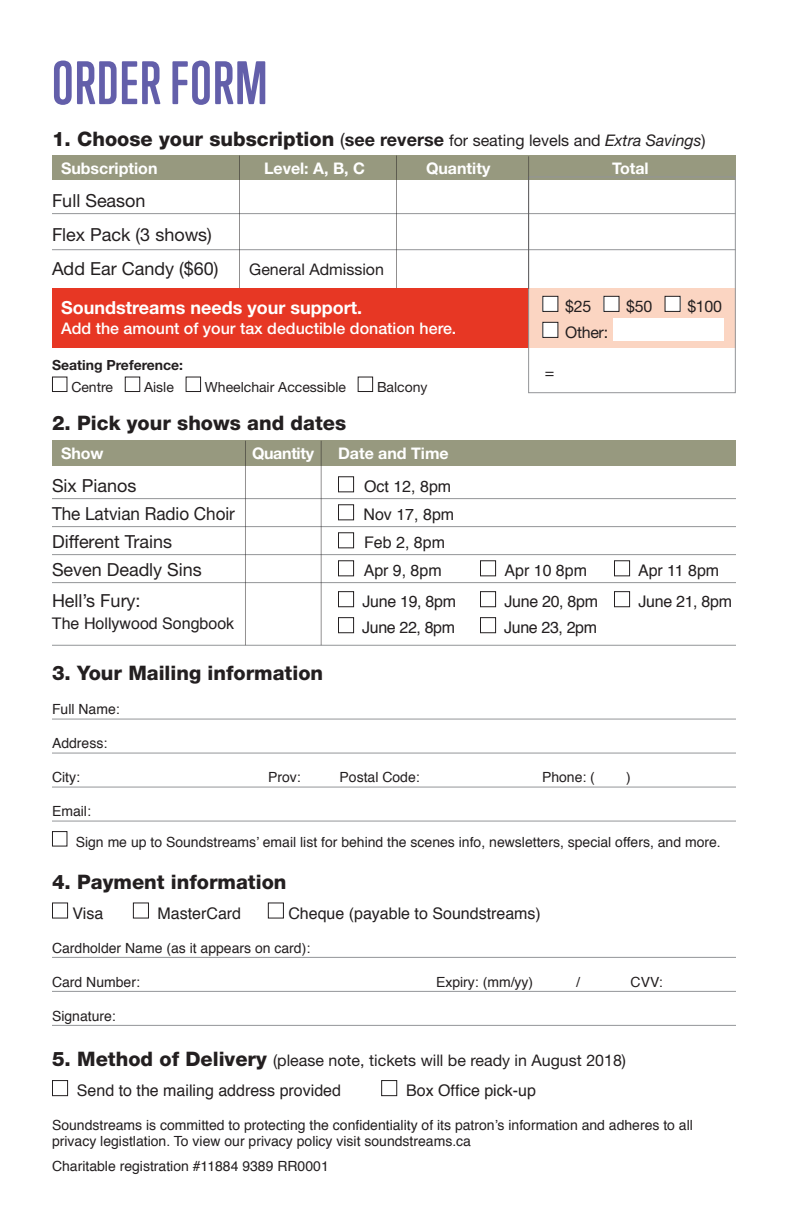
<style>
.page{position:relative;width:792px;height:1224px;background:#fff}
.page>*{position:absolute;margin:0;border:0;box-sizing:border-box;transform-origin:0 0}
.t1{font:700 56px "Trump Soft Pro";letter-spacing:.02em;color:#635faa}
.t2{font:800 20px "Helvetica Neue";color:#231f20}
.t3{font:18px "Helvetica Neue";color:#231f20}
.t4{font:700 18px "Helvetica Neue";color:#fff}
.t5{font:18px "Helvetica Neue";color:#231f20;scale:.95 1}
.t6{font:16px "Helvetica";color:#231f20}
.t7{font:16px "Helvetica Neue";color:#231f20}
.t8{font:700 16px "Helvetica Neue";color:#fff}
.t9{font:500 16px "Helvetica Neue";color:#fff}
.t10{font:16px "Helvetica";letter-spacing:-.02em;color:#231f20}
.t11{font:16px "Helvetica";letter-spacing:-.025em;color:#231f20}
.t12{font:700 16px "Helvetica Neue";letter-spacing:-.02em;color:#fff}
.t13{font:14px/16px "Helvetica";color:#231f20}
.t14{font:14px "Helvetica Neue";color:#231f20}
.t15{font:700 14px "Helvetica Neue";color:#231f20}
.s1{font-weight:400;font-size:18px}
.s2{font-weight:700;font-size:18px}
.s3{font-weight:400;font-size:16px}
.s4{font-weight:400;font-style:italic;font-size:16px}
.s5{font-weight:800;font-size:20px}
</style>
<div class="page">
<div style="left:527px;top:288px;width:209px;height:59px;background:#fbd5c2"></div>
<div style="left:52px;top:441px;width:684px;height:25px;background:#97997f"></div>
<div style="left:52px;top:288px;width:476px;height:59px;background:#e73724"></div>
<div style="left:52px;top:156px;width:684px;height:24px;background:#97997f"></div>
<div style="left:613px;top:318px;width:111px;height:23px;background:#fff"></div>
<div style="left:528px;top:176px;width:208px;height:217px;border:1px solid #939598"></div>
<hr style="left:52px;top:213px;width:684px;height:1px;background:#939598">
<hr style="left:52px;top:249px;width:684px;height:1px;background:#939598">
<hr style="left:52px;top:498px;width:684px;height:1px;background:#939598">
<hr style="left:52px;top:526px;width:684px;height:1px;background:#939598">
<hr style="left:52px;top:554px;width:684px;height:1px;background:#939598">
<hr style="left:52px;top:582px;width:684px;height:1px;background:#939598">
<hr style="left:52px;top:645px;width:684px;height:1px;background:#939598">
<hr style="left:52px;top:719px;width:684px;height:1px;background:#939598">
<hr style="left:52px;top:753px;width:684px;height:1px;background:#939598">
<hr style="left:52px;top:787px;width:684px;height:1px;background:#939598">
<hr style="left:52px;top:821px;width:684px;height:1px;background:#939598">
<hr style="left:52px;top:957px;width:684px;height:1px;background:#939598">
<hr style="left:52px;top:991px;width:684px;height:1px;background:#939598">
<hr style="left:52px;top:1025px;width:684px;height:1px;background:#939598">
<div style="left:52px;top:377px;width:15px;height:15px;border:1px solid #231f20"></div>
<div style="left:125px;top:377px;width:15px;height:15px;border:1px solid #231f20"></div>
<div style="left:186px;top:377px;width:15px;height:15px;border:1px solid #231f20"></div>
<div style="left:358px;top:377px;width:15px;height:15px;border:1px solid #231f20"></div>
<div style="left:338px;top:476px;width:16px;height:16px;border:1px solid #231f20"></div>
<div style="left:338px;top:504px;width:16px;height:16px;border:1px solid #231f20"></div>
<div style="left:338px;top:532px;width:16px;height:16px;border:1px solid #231f20"></div>
<div style="left:338px;top:560px;width:16px;height:16px;border:1px solid #231f20"></div>
<div style="left:480px;top:560px;width:16px;height:16px;border:1px solid #231f20"></div>
<div style="left:614px;top:560px;width:16px;height:16px;border:1px solid #231f20"></div>
<div style="left:338px;top:591px;width:16px;height:16px;border:1px solid #231f20"></div>
<div style="left:480px;top:591px;width:16px;height:16px;border:1px solid #231f20"></div>
<div style="left:614px;top:591px;width:16px;height:16px;border:1px solid #231f20"></div>
<div style="left:338px;top:617px;width:16px;height:16px;border:1px solid #231f20"></div>
<div style="left:480px;top:617px;width:16px;height:16px;border:1px solid #231f20"></div>
<div style="left:52px;top:831px;width:15px;height:16px;border:1px solid #231f20"></div>
<div style="left:52px;top:902px;width:16px;height:17px;border:1px solid #231f20"></div>
<div style="left:133px;top:902px;width:16px;height:17px;border:1px solid #231f20"></div>
<div style="left:268px;top:902px;width:16px;height:17px;border:1px solid #231f20"></div>
<div style="left:52px;top:1080px;width:16px;height:16px;border:1px solid #231f20"></div>
<div style="left:381px;top:1080px;width:16px;height:16px;border:1px solid #231f20"></div>
<hr style="left:245px;top:441px;width:1px;height:204px;background:#231f20">
<hr style="left:321px;top:441px;width:1px;height:204px;background:#231f20">
<hr style="left:239px;top:156px;width:1px;height:132px;background:#231f20">
<hr style="left:396px;top:156px;width:1px;height:132px;background:#231f20">
<hr style="left:528px;top:156px;width:1px;height:133px;background:#231f20">
<div style="left:543px;top:296px;width:15px;height:15px;background:#fff"></div>
<div style="left:542px;top:296px;width:16px;height:16px;border:1px solid #231f20"></div>
<div style="left:604px;top:296px;width:15px;height:15px;background:#fff"></div>
<div style="left:603px;top:296px;width:17px;height:16px;border:1px solid #231f20"></div>
<div style="left:665px;top:296px;width:15px;height:15px;background:#fff"></div>
<div style="left:665px;top:296px;width:16px;height:16px;border:1px solid #231f20"></div>
<div style="left:543px;top:322px;width:15px;height:15px;background:#fff"></div>
<div style="left:542px;top:322px;width:16px;height:16px;border:1px solid #231f20"></div>
<p class="t1" style="left:52px;top:49px;width:217px">ORDER FORM</p>
<p class="t2" style="left:52px;top:127px;width:655px">1. Choose your subscription <span class="s1">(</span><span class="s2">see reverse</span> <span class="s3">for seating levels and</span> <span class="s4">Extra Savings</span><span class="s3">)</span></p>
<p class="t8" style="left:61px;top:159px;width:98px">Subscription</p>
<p class="t8" style="left:264px;top:159px;width:103px">Level: A, B, C</p>
<p class="t8" style="left:426px;top:159px;width:66px">Quantity</p>
<p class="t8" style="left:612px;top:159px;width:38px">Total</p>
<p class="t3" style="left:52px;top:190px;width:95px">Full Season</p>
<p class="t3" style="left:52px;top:224px;width:161px">Flex Pack (3 shows)</p>
<p class="t3" style="left:52px;top:258px;width:168px">Add Ear Candy ($60)</p>
<p class="t4" style="left:61px;top:297px;width:303px">Soundstreams needs your support.</p>
<p class="t9" style="left:61px;top:318px;width:397px">Add the amount of your tax deductible donation here.</p>
<p class="t15" style="left:52px;top:356px;width:133px">Seating Preference:</p>
<p class="t14" style="left:71px;top:379px;width:43px">Centre</p>
<p class="t14" style="left:144px;top:379px;width:31px">Aisle</p>
<p class="t14" style="left:205px;top:379px;width:143px">Wheelchair Accessible</p>
<p class="t14" style="left:377px;top:379px;width:52px">Balcony</p>
<p class="t2" style="left:52px;top:411px;width:296px">2. Pick your shows and dates</p>
<p class="t8" style="left:61px;top:443px;width:44px">Show</p>
<p class="t12" style="left:252px;top:443px;width:64px">Quantity</p>
<p class="t8" style="left:338px;top:443px;width:112px">Date and Time</p>
<p class="t3" style="left:52px;top:475px;width:86px">Six Pianos</p>
<p class="t6" style="left:364px;top:474px;width:89px">Oct 12, 8pm</p>
<p class="t5" style="left:52px;top:503px;width:194px">The Latvian Radio Choir</p>
<p class="t6" style="left:364px;top:502px;width:92px">Nov 17, 8pm</p>
<p class="t3" style="left:52px;top:531px;width:122px">Different Trains</p>
<p class="t6" style="left:364px;top:530px;width:82px">Feb 2, 8pm</p>
<p class="t3" style="left:52px;top:559px;width:151px">Seven Deadly Sins</p>
<p class="t6" style="left:364px;top:558px;width:79px">Apr 9, 8pm</p>
<p class="t6" style="left:505px;top:558px;width:84px">Apr 10 8pm</p>
<p class="t6" style="left:638px;top:558px;width:83px">Apr 11 8pm</p>
<p class="t3" style="left:52px;top:590px;width:90px">Hell’s Fury:</p>
<p class="t10" style="left:362px;top:589px;width:95px">June 19, 8pm</p>
<p class="t10" style="left:504px;top:589px;width:95px">June 20, 8pm</p>
<p class="t10" style="left:638px;top:589px;width:95px">June 21, 8pm</p>
<p class="t6" style="left:52px;top:611px;width:184px">The Hollywood Songbook</p>
<p class="t11" style="left:362px;top:615px;width:94px">June 22, 8pm</p>
<p class="t11" style="left:504px;top:615px;width:94px">June 23, 2pm</p>
<p class="t2" style="left:52px;top:661px;width:273px">3. Your Mailing information</p>
<p class="t13" style="left:52px;top:702px;width:69px">Full Name:</p>
<p class="t13" style="left:52px;top:736px;width:57px">Address:</p>
<p class="t13" style="left:52px;top:770px;width:30px">City:</p>
<p class="t13" style="left:268px;top:770px;width:34px">Prov:</p>
<p class="t13" style="left:340px;top:770px;width:82px">Postal Code:</p>
<p class="t13" style="left:542px;top:770px;width:54px">Phone: (</p>
<p class="t13" style="left:626px;top:770px;width:6px">)</p>
<p class="t13" style="left:52px;top:804px;width:40px">Email:</p>
<p class="t13" style="left:76px;top:834px;width:647px">Sign me up to Soundstreams’ email list for behind the scenes info, newsletters, special offers, and more.</p>
<p class="t2" style="left:52px;top:870px;width:236px">4. Payment information</p>
<p class="t6" style="left:73px;top:901px;width:32px">Visa</p>
<p class="t6" style="left:158px;top:901px;width:85px">MasterCard</p>
<p class="t6" style="left:288px;top:901px;width:254px">Cheque (payable to Soundstreams)</p>
<p class="t13" style="left:52px;top:940px;width:260px">Cardholder Name (as it appears on card):</p>
<p class="t13" style="left:52px;top:974px;width:89px">Card Number:</p>
<p class="t13" style="left:436px;top:974px;width:99px">Expiry: (mm/yy)</p>
<p class="t13" style="left:576px;top:974px;width:5px">/</p>
<p class="t13" style="left:631px;top:974px;width:34px">CVV:</p>
<p class="t13" style="left:52px;top:1008px;width:65px">Signature:</p>
<p class="t7" style="left:52px;top:1051px;width:576px"><span class="s5">5. Method of Delivery</span> (please note, tickets will be ready in August 2018)</p>
<p class="t6" style="left:77px;top:1078px;width:266px">Send to the mailing address provided</p>
<p class="t6" style="left:406px;top:1078px;width:131px">Box Office pick-up</p>
<p class="t13" style="left:52px;top:1118px;width:642px">Soundstreams is committed to protecting the confidentiality of its patron’s information and adheres to all privacy legistlation. To view our privacy policy visit soundstreams.ca</p>
<p class="t13" style="left:52px;top:1159px;width:278px">Charitable registration #11884 9389 RR0001</p>
<p class="t7" style="left:249px;top:259px;width:136px">General Admission</p>
<p class="t7" style="left:565px;top:297px;width:28px">$25</p>
<p class="t7" style="left:626px;top:297px;width:28px">$50</p>
<p class="t7" style="left:687px;top:297px;width:36px">$100</p>
<p class="t7" style="left:565px;top:323px;width:45px">Other:</p>
<p class="t7" style="left:545px;top:362px;width:11px">=</p>
</div>
